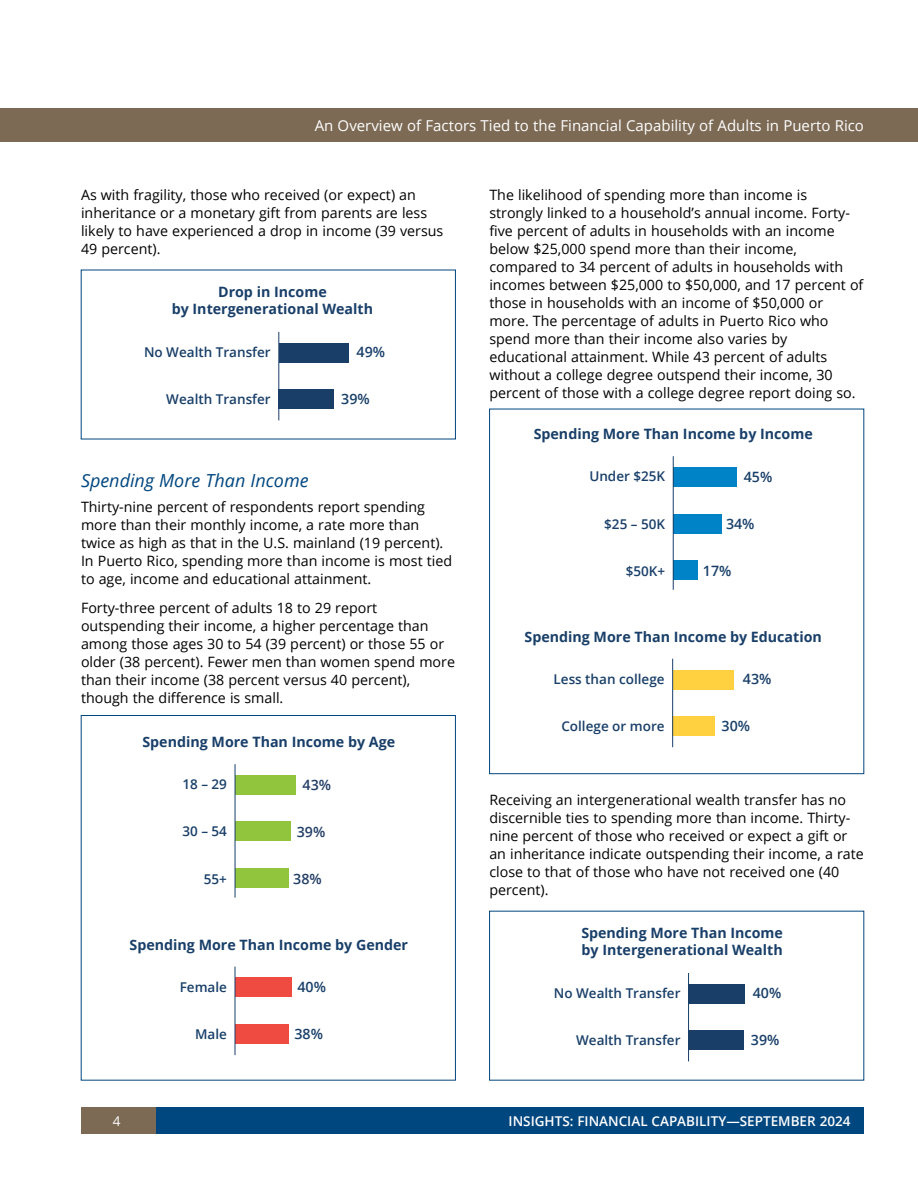
<style>
.page{position:relative;width:918px;height:1188px;background:#fff}
.page>*{position:absolute;margin:0;border:0;box-sizing:border-box;transform-origin:0 0}
.t1{font:italic 18px "Open Sans";color:#00467f}
.t2{font:15px "Open Sans";color:#fff}
.t3{font:14.25px/18px "Open Sans";color:#000}
.t4{font:700 14.25px/17.1px "Open Sans";color:#193f69;text-align:center}
.t5{font:600 14.25px "Open Sans";color:#193f69}
.t6{font:600 14.25px "Open Sans";color:#233e66}
.t7{font:600 13.5px "Open Sans";color:#193f69}
.t8{font:600 13.5px "Open Sans";color:#fff}
.t9{font:13.5px "Open Sans";color:#fff}
</style>
<div class="page">
<div style="left:155px;top:1107px;width:709px;height:27px;background:#00467f"></div>
<div style="left:81px;top:1107px;width:74px;height:27px;background:#7c6a55"></div>
<div style="left:0;top:108px;width:918px;height:34px;background:#7c6a55"></div>
<div style="left:279px;top:343px;width:69px;height:20px;background:#193f69"></div>
<div style="left:279px;top:389px;width:55px;height:20px;background:#193f69"></div>
<hr style="left:278px;top:332px;width:1px;height:88px;background:#193f69">
<div style="left:81px;top:715px;width:375px;height:365px;border:1px solid #00467f"></div>
<div style="left:235px;top:775px;width:61px;height:20px;background:#92c53e"></div>
<div style="left:235px;top:822px;width:55px;height:19px;background:#92c53e"></div>
<div style="left:235px;top:868px;width:54px;height:20px;background:#92c53e"></div>
<hr style="left:235px;top:764px;width:1px;height:134px;background:#193f69">
<div style="left:235px;top:978px;width:57px;height:19px;background:#f04b41"></div>
<div style="left:235px;top:1024px;width:54px;height:20px;background:#f04b41"></div>
<hr style="left:235px;top:967px;width:1px;height:88px;background:#193f69">
<div style="left:489px;top:409px;width:375px;height:365px;border:1px solid #00467f"></div>
<div style="left:673px;top:467px;width:64px;height:20px;background:#0083c7"></div>
<div style="left:673px;top:514px;width:48px;height:19px;background:#0083c7"></div>
<div style="left:673px;top:560px;width:24px;height:20px;background:#0083c7"></div>
<hr style="left:673px;top:456px;width:1px;height:134px;background:#193f69">
<div style="left:673px;top:670px;width:61px;height:19px;background:#ffd040"></div>
<div style="left:673px;top:716px;width:42px;height:20px;background:#ffd040"></div>
<hr style="left:672px;top:659px;width:1px;height:88px;background:#193f69">
<div style="left:689px;top:984px;width:56px;height:20px;background:#193f69"></div>
<div style="left:689px;top:1030px;width:55px;height:20px;background:#193f69"></div>
<hr style="left:688px;top:973px;width:1px;height:88px;background:#193f69">
<p class="t2" style="left:315px;top:115px;width:551px">An Overview of Factors Tied to the Financial Capability of Adults in Puerto Rico</p>
<p class="t3" style="left:81px;top:185px;width:364px">As with fragility, those who received (or expect) an inheritance or a monetary gift from parents are less likely to have experienced a drop in income (39 versus 49 percent).</p>
<p class="t4" style="left:172px;top:283px;width:203px">Drop in Income<br>by Intergenerational Wealth</p>
<p class="t7" style="left:144px;top:343px;width:128px">No Wealth Transfer</p>
<p class="t7" style="left:166px;top:390px;width:106px">Wealth Transfer</p>
<p class="t5" style="left:357px;top:342px;width:30px">49%</p>
<p class="t5" style="left:341px;top:389px;width:30px">39%</p>
<p class="t1" style="left:81px;top:469px;width:229px">Spending More Than Income</p>
<p class="t3" style="left:81px;top:498px;width:373px">Thirty-nine percent of respondents report spending more than their monthly income, a rate more than twice as high as that in the U.S. mainland (19 percent).<br>In Puerto Rico, spending more than income is most tied to age, income and educational attainment.</p>
<p class="t3" style="left:81px;top:598px;width:376px">Forty-three percent of adults 18 to 29 report outspending their income, a higher percentage than among those ages 30 to 54 (39 percent) or those 55 or older (38 percent). Fewer men than women spend more than their income (38 percent versus 40 percent), though the difference is small.</p>
<p class="t4" style="left:142px;top:733px;width:254px">Spending More Than Income by Age</p>
<p class="t7" style="left:182px;top:775px;width:46px">18 – 29</p>
<p class="t7" style="left:182px;top:822px;width:46px">30 – 54</p>
<p class="t7" style="left:204px;top:869px;width:25px">55+</p>
<p class="t6" style="left:303px;top:775px;width:30px">43%</p>
<p class="t6" style="left:297px;top:822px;width:30px">39%</p>
<p class="t6" style="left:293px;top:869px;width:30px">38%</p>
<p class="t4" style="left:130px;top:936px;width:280px">Spending More Than Income by Gender</p>
<p class="t7" style="left:180px;top:978px;width:49px">Female</p>
<p class="t7" style="left:195px;top:1025px;width:33px">Male</p>
<p class="t5" style="left:297px;top:977px;width:30px">40%</p>
<p class="t5" style="left:294px;top:1024px;width:30px">38%</p>
<p class="t3" style="left:489px;top:185px;width:376px">The likelihood of spending more than income is strongly linked to a household’s annual income. Forty&shy;five percent of adults in households with an income below $25,000 spend more than their income, compared to 34 percent of adults in households with incomes between $25,000 to $50,000, and 17 percent of those in households with an income of $50,000 or more. The percentage of adults in Puerto Rico who spend more than their income also varies by educational attainment. While 43 percent of adults without a college degree outspend their income, 30 percent of those with a college degree report doing so.</p>
<p class="t4" style="left:534px;top:425px;width:281px">Spending More Than Income by Income</p>
<p class="t7" style="left:589px;top:467px;width:77px">Under $25K</p>
<p class="t7" style="left:604px;top:514px;width:62px">$25 – 50K</p>
<p class="t7" style="left:626px;top:562px;width:41px">$50K+</p>
<p class="t5" style="left:744px;top:467px;width:30px">45%</p>
<p class="t5" style="left:726px;top:514px;width:30px">34%</p>
<p class="t5" style="left:703px;top:561px;width:30px">17%</p>
<p class="t4" style="left:525px;top:628px;width:299px">Spending More Than Income by Education</p>
<p class="t7" style="left:554px;top:670px;width:113px">Less than college</p>
<p class="t7" style="left:561px;top:717px;width:105px">College or more</p>
<p class="t5" style="left:743px;top:669px;width:30px">43%</p>
<p class="t5" style="left:722px;top:716px;width:30px">30%</p>
<p class="t3" style="left:489px;top:790px;width:376px">Receiving an intergenerational wealth transfer has no discernible ties to spending more than income. Thirty&shy;nine percent of those who received or expect a gift or an inheritance indicate outspending their income, a rate close to that of those who have not received one (40 percent).</p>
<p class="t4" style="left:581px;top:924px;width:203px;text-align:left">Spending More Than Income by Intergenerational Wealth</p>
<p class="t7" style="left:554px;top:984px;width:128px">No Wealth Transfer</p>
<p class="t7" style="left:576px;top:1031px;width:106px">Wealth Transfer</p>
<p class="t5" style="left:753px;top:983px;width:30px">40%</p>
<p class="t5" style="left:751px;top:1030px;width:30px">39%</p>
<p class="t9" style="left:113px;top:1112px;width:9px">4</p>
<p class="t8" style="left:509px;top:1112px;width:343px">INSIGHTS: FINANCIAL CAPABILITY—SEPTEMBER 2024</p>
</div>
